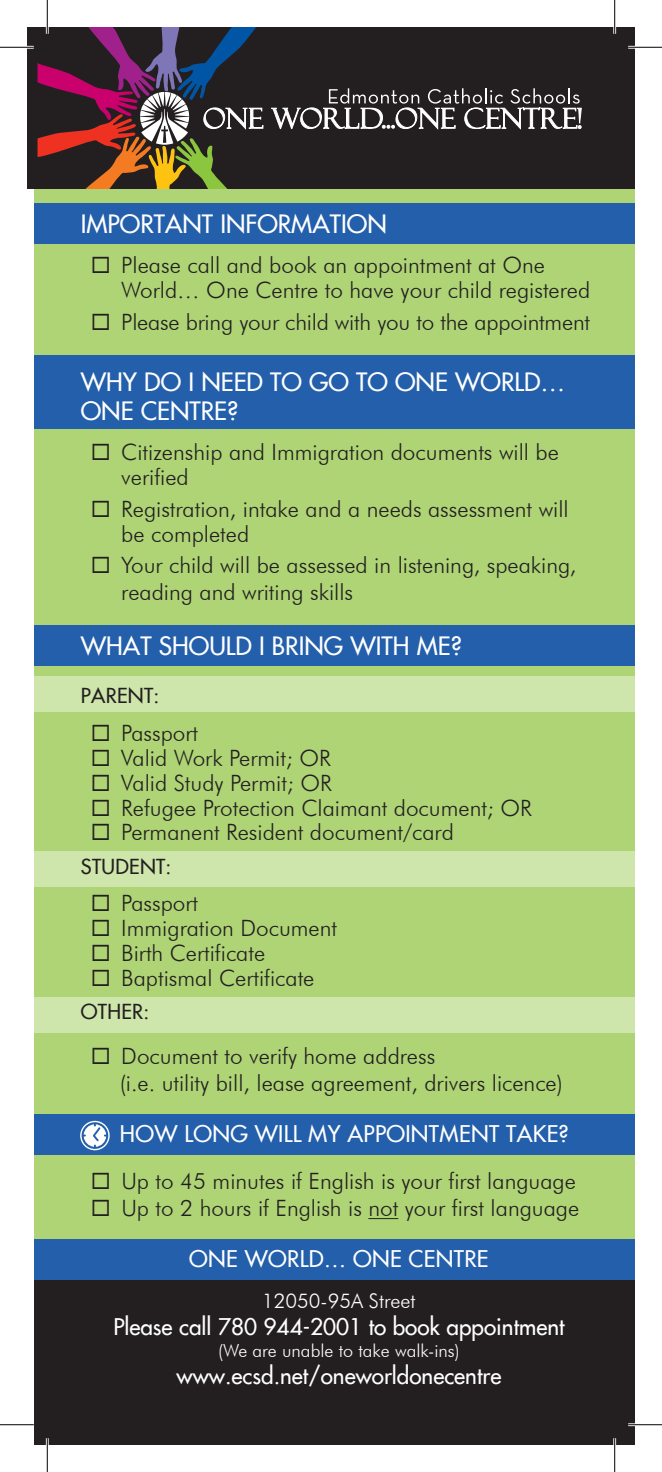
<style>
.page{position:relative;width:662px;height:1472px;background:#fff}
.page>*{position:absolute;margin:0;border:0;box-sizing:border-box;transform-origin:0 0}
.t1{font:24.75px "Futura";color:#fff}
.t2{font:300 22.5px/24.8px "Futura BT";color:#231f20}
.t3{font:22.5px "Futura";letter-spacing:.015em;color:#fff}
.t4{font:20.25px "Futura";letter-spacing:.015em;color:#231f20}
.t5{font:300 20.25px "Futura BT";color:#fff}
.t6{font:300 18px "Futura BT";color:#fff}
</style>
<div class="page">
<div style="left:35px;top:177px;width:599px;height:1132px;background:#aed475"></div>
<div style="left:35px;top:1113px;width:599px;height:41px;background:#235fab"></div>
<div style="left:35px;top:626px;width:599px;height:40px;background:#235fab"></div>
<div style="left:34px;top:356px;width:600px;height:73px;background:#235fab"></div>
<div style="left:34px;top:1265px;width:600px;height:179px;background:#231f20"></div>
<div style="left:27px;top:27px;width:607px;height:161px;background:#231f20"></div>
<svg style="left:38px;top:27px;width:544px;height:161px"></svg>
<div style="left:34px;top:204px;width:600px;height:40px;background:#235fab"></div>
<div style="left:35px;top:1239px;width:599px;height:41px;background:#235fab"></div>
<div style="left:35px;top:676px;width:599px;height:35px;background:#cee5ab"></div>
<div style="left:34px;top:851px;width:600px;height:35px;background:#cee5ab"></div>
<div style="left:35px;top:997px;width:599px;height:36px;background:#cee5ab"></div>
<hr style="left:368px;top:1218px;width:30px;height:1px;background:#231f20">
<svg style="left:80px;top:1120px;width:30px;height:30px"></svg>
<hr style="left:0;top:46px;width:34px;height:3px;background:#fff">
<hr style="left:628px;top:46px;width:34px;height:3px;background:#fff">
<hr style="left:628px;top:1423px;width:34px;height:3px;background:#fff">
<hr style="left:46px;top:0;width:3px;height:34px;background:#fff">
<hr style="left:46px;top:1438px;width:3px;height:34px;background:#fff">
<hr style="left:613px;top:0;width:3px;height:34px;background:#fff">
<hr style="left:613px;top:1438px;width:3px;height:34px;background:#fff">
<hr style="left:0;top:47px;width:34px;height:1px;background:#000">
<hr style="left:628px;top:47px;width:34px;height:1px;background:#000">
<hr style="left:0;top:1424px;width:34px;height:1px;background:#000">
<hr style="left:628px;top:1424px;width:34px;height:1px;background:#000">
<hr style="left:47px;top:0;width:1px;height:34px;background:#000">
<hr style="left:47px;top:1438px;width:1px;height:34px;background:#000">
<hr style="left:614px;top:0;width:1px;height:34px;background:#000">
<hr style="left:614px;top:1438px;width:1px;height:34px;background:#000">
<p class="t1" style="left:81px;top:209px;width:163px">IMPORTANT INFO</p>
<p class="t1" style="left:278px;top:209px;width:89px">RMATION</p>
<p class="t2" style="left:121px;top:253px;width:470px">Please call and book an appointment at One<br>World… One Centre to have your child registered</p>
<p class="t2" style="left:121px;top:309px;width:470px">Please bring your child with you to the appointment</p>
<p class="t1" style="left:81px;top:366px;width:137px">WHY DO I NEED</p>
<p class="t1" style="left:270px;top:366px;width:143px">TO GO TO ONE</p>
<p class="t1" style="left:455px;top:366px;width:112px">WORLD …</p>
<p class="t1" style="left:81px;top:396px;width:19px">ONE</p>
<p class="t1" style="left:141px;top:396px;width:17px">CEN</p>
<p class="t1" style="left:189px;top:396px;width:50px">TRE?</p>
<p class="t2" style="left:121px;top:440px;width:439px">Citizenship and Immigration documents will be verified</p>
<p class="t2" style="left:121px;top:496px;width:449px">Registration, intake and a needs assessment will be completed</p>
<p class="t2" style="left:121px;top:551px;width:456px;line-height:27px">Your child will be assessed in listening, speaking, reading and writing skills</p>
<p class="t1" style="left:81px;top:630px;width:95px">WHAT SHOULD</p>
<p class="t1" style="left:259px;top:630px;width:204px">I BRING WITH ME?</p>
<p class="t4" style="left:81px;top:683px;width:80px">Parent:</p>
<p class="t2" style="left:121px;top:720px;width:412px">Passport<br>Valid Work Permit; OR<br>Valid Study Permit; OR<br>Refugee Protection Claimant document; OR<br>Permanent Resident document/card</p>
<p class="t4" style="left:81px;top:853px;width:92px">Student:</p>
<p class="t2" style="left:121px;top:891px;width:217px">Passport<br>Immigration Document<br>Birth Certificate<br>Baptismal Certificate</p>
<p class="t4" style="left:81px;top:998px;width:70px">Other:</p>
<p class="t2" style="left:120px;top:1042px;width:444px;line-height:27px">Document to verify home address<br>(i.e. utility bill, lease agreement, drivers licence)</p>
<p class="t3" style="left:120px;top:1119px;width:450px">How long wi ll my appointment take?</p>
<p class="t2" style="left:121px;top:1167px;width:459px;line-height:27px">Up to 45 minutes if English is your first language<br>Up to 2 hours if English is not your first language</p>
<p class="t3" style="left:189px;top:1245px;width:301px">One World… One Centre</p>
<p class="t5" style="left:262px;top:1288px;width:155px">12050-95A Street</p>
<p class="t3" style="left:113px;top:1312px;width:452px">Please call 780 944-2001 to book appointment</p>
<p class="t6" style="left:218px;top:1339px;width:243px">(We are unable to take walk-ins)</p>
<p class="t3" style="left:176px;top:1361px;width:326px">www.ecsd.net/oneworldonecentre</p>
</div>
